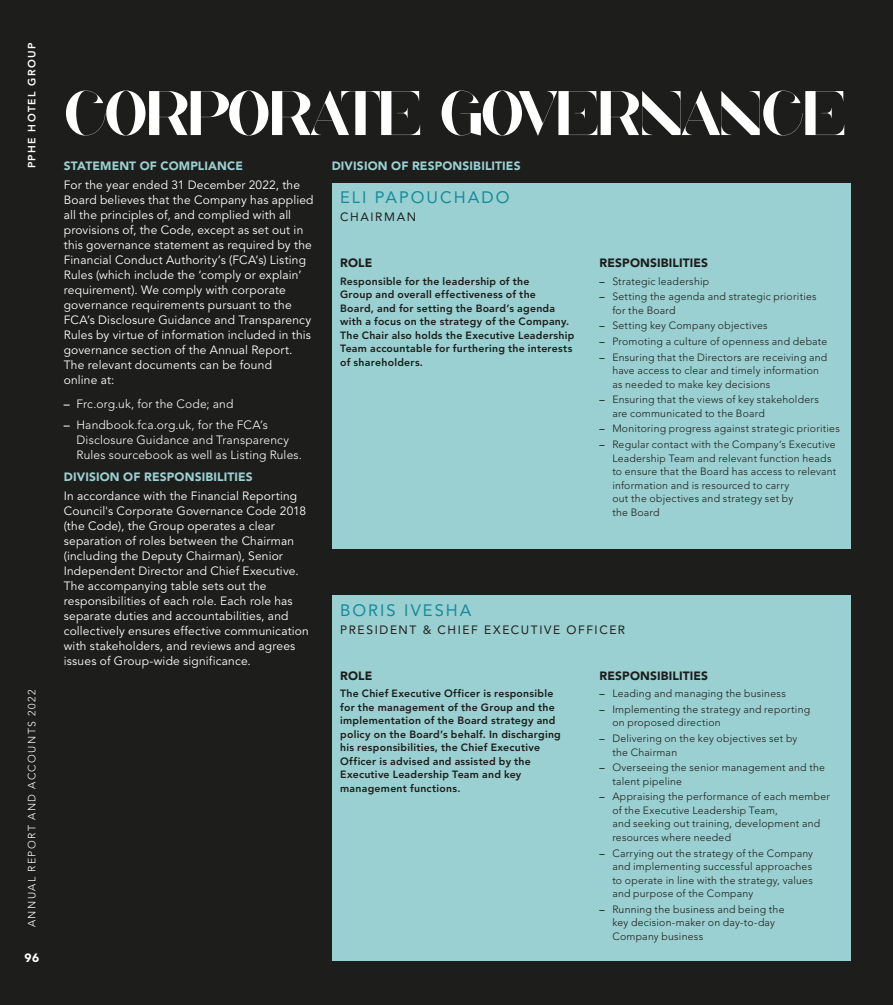
<style>
.page{position:relative;width:893px;height:1005px;background:#1d1d1b}
.page>*{position:absolute;margin:0;border:0;box-sizing:border-box;transform-origin:0 0}
.t1{font:66px "Millgary";letter-spacing:-.045em;color:#fff}
.t2{font:16.5px "Avenir LT Std";letter-spacing:.12em;color:#158b99}
.t3{font:12px/15px "Avenir LT Std";letter-spacing:.015em;color:#fff}
.t4{font:300 12px/15px "Avenir LT Std";letter-spacing:.015em;color:#fff}
.t5{font:900 12px "Avenir LT Std";letter-spacing:.015em;color:#9ad0d1}
.t6{font:900 12px "Avenir LT Std";letter-spacing:.01em;color:#1d1d1b}
.t7{font:12px "Avenir LT Std";letter-spacing:.135em;color:#1d1d1b}
.t8{font:900 12px "Avenir LT Std";color:#fff}
.t9{font:300 10.5px/13.5px "Avenir LT Std";letter-spacing:.02em;color:#1d1d1b}
.t10{font:800 10.5px/13.5px "Avenir LT Std";letter-spacing:.025em;color:#1d1d1b}
.t11{font:300 10.5px "Avenir LT Std";letter-spacing:.14em;color:#fff}
.t12{font:800 10.5px "Avenir LT Std";letter-spacing:.14em;color:#fff}
.s1{font-weight:500}
</style>
<div class="page">
<div style="left:332px;top:183px;width:518px;height:366px;background:#9ad0d1"></div>
<div style="left:332px;top:595px;width:518px;height:366px;background:#9ad0d1"></div>
<p class="t12" style="left:26px;top:168px;width:127px;rotate:-90deg">PPHE HOTEL GROUP</p>
<p class="t11" style="left:26px;top:927px;width:239px;rotate:-90deg">ANNUAL REPORT AND ACCOUNTS 2022</p>
<p class="t8" style="left:25px;top:951px;width:16px">96</p>
<h1 class="t1" style="left:64px;top:62px;width:784px">CORPORATE GOVERNANCE</h1>
<p class="t5" style="left:64px;top:159px;width:181px">STATEMENT OF COMPLIANCE</p>
<p class="t3" style="left:64px;top:178px;width:251px">For the year ended 31 December 2022, the Board believes that the Company has applied all the principles of, and complied with all provisions of, the Code, except as set out in this governance statement as required by the Financial Conduct Authority’s (FCA’s) Listing Rules (which include the ‘comply or explain’ requirement). We comply with corporate governance requirements pursuant to the FCA’s Disclosure Guidance and Transparency Rules by virtue of information included in this governance section of the Annual Report.<br>The relevant documents can be found<br>online at:</p>
<p class="t4" style="left:64px;top:396px;width:171px"><span class="s1">–</span> Frc.org.uk, for the Code; and</p>
<p class="t4" style="left:77px;top:418px;width:227px;text-indent:-13px"><span class="s1">–</span> Handbook.fca.org.uk, for the FCA’s<br>Disclosure Guidance and Transparency<br>Rules sourcebook as well as Listing Rules.</p>
<p class="t5" style="left:64px;top:469px;width:190px">DIVISION OF RESPONSIBILITIES</p>
<p class="t3" style="left:64px;top:489px;width:247px">In accordance with the Financial Reporting Council's Corporate Governance Code 2018 (the Code), the Group operates a clear separation of roles between the Chairman (including the Deputy Chairman), Senior Independent Director and Chief Executive.<br>The accompanying table sets out the responsibilities of each role. Each role has separate duties and accountabilities, and collectively ensures effective communication with stakeholders, and reviews and agrees issues of Group-wide significance.</p>
<p class="t5" style="left:332px;top:159px;width:190px">DIVISION OF RESPONSIBILITIES</p>
<h2 class="t2" style="left:340px;top:188px;width:171px">ELI PAPOUCHADO</h2>
<p class="t7" style="left:340px;top:210px;width:77px">CHAIRMAN</p>
<p class="t6" style="left:340px;top:255px;width:34px">ROLE</p>
<p class="t10" style="left:340px;top:274px;width:236px">Responsible for the leadership of the<br>Group and overall effectiveness of the<br>Board, and for setting the Board’s agenda with a focus on the strategy of the Company.<br>The Chair also holds the Executive Leadership Team accountable for furthering the interests of shareholders.</p>
<p class="t6" style="left:600px;top:255px;width:110px">RESPONSIBILITIES</p>
<p class="t9" style="left:600px;top:274px;width:111px"><span class="s1">–</span> Strategic leadership</p>
<p class="t9" style="left:612px;top:290px;width:206px;text-indent:-13px"><span class="s1">–</span> Setting the agenda and strategic priorities for the Board</p>
<p class="t9" style="left:600px;top:319px;width:170px"><span class="s1">–</span> Setting key Company objectives</p>
<p class="t9" style="left:600px;top:335px;width:229px"><span class="s1">–</span> Promoting a culture of openness and debate</p>
<p class="t9" style="left:612px;top:350px;width:216px;text-indent:-13px"><span class="s1">–</span> Ensuring that the Directors are receiving and have access to clear and timely information as needed to make key decisions</p>
<p class="t9" style="left:612px;top:393px;width:208px;text-indent:-13px"><span class="s1">–</span> Ensuring that the views of key stakeholders are communicated to the Board</p>
<p class="t9" style="left:600px;top:422px;width:242px"><span class="s1">–</span> Monitoring progress against strategic priorities</p>
<p class="t9" style="left:612px;top:438px;width:226px;text-indent:-13px"><span class="s1">–</span> Regular contact with the Company’s Executive Leadership Team and relevant function heads to ensure that the Board has access to relevant information and is resourced to carry<br>out the objectives and strategy set by<br>the Board</p>
<h2 class="t2" style="left:340px;top:600px;width:133px">BORIS IVESHA</h2>
<p class="t7" style="left:340px;top:622px;width:287px">PRESIDENT &amp; CHIEF EXECUTIVE OFFICER</p>
<p class="t6" style="left:340px;top:668px;width:34px">ROLE</p>
<p class="t10" style="left:340px;top:687px;width:222px">The Chief Executive Officer is responsible for the management of the Group and the implementation of the Board strategy and policy on the Board’s behalf. In discharging his responsibilities, the Chief Executive Officer is advised and assisted by the Executive Leadership Team and key management functions.</p>
<p class="t6" style="left:600px;top:668px;width:110px">RESPONSIBILITIES</p>
<p class="t9" style="left:600px;top:687px;width:188px"><span class="s1">–</span> Leading and managing the business</p>
<p class="t9" style="left:612px;top:702px;width:199px;text-indent:-13px"><span class="s1">–</span> Implementing the strategy and reporting on proposed direction</p>
<p class="t9" style="left:612px;top:731px;width:187px;text-indent:-13px"><span class="s1">–</span> Delivering on the key objectives set by the Chairman</p>
<p class="t9" style="left:612px;top:761px;width:214px;text-indent:-13px"><span class="s1">–</span> Overseeing the senior management and the talent pipeline</p>
<p class="t9" style="left:612px;top:790px;width:219px;text-indent:-13px"><span class="s1">–</span> Appraising the performance of each member of the Executive Leadership Team,<br>and seeking out training, development and resources where needed</p>
<p class="t9" style="left:612px;top:846px;width:202px;text-align:justify;text-indent:-13px"><span class="s1">–</span> Carrying out the strategy of the Company and implementing successful approaches to operate in line with the strategy, values and purpose of the Company</p>
<p class="t9" style="left:612px;top:902px;width:174px;text-indent:-13px"><span class="s1">–</span> Running the business and being the key decision-maker on day-to-day<br>Company business</p>
</div>
